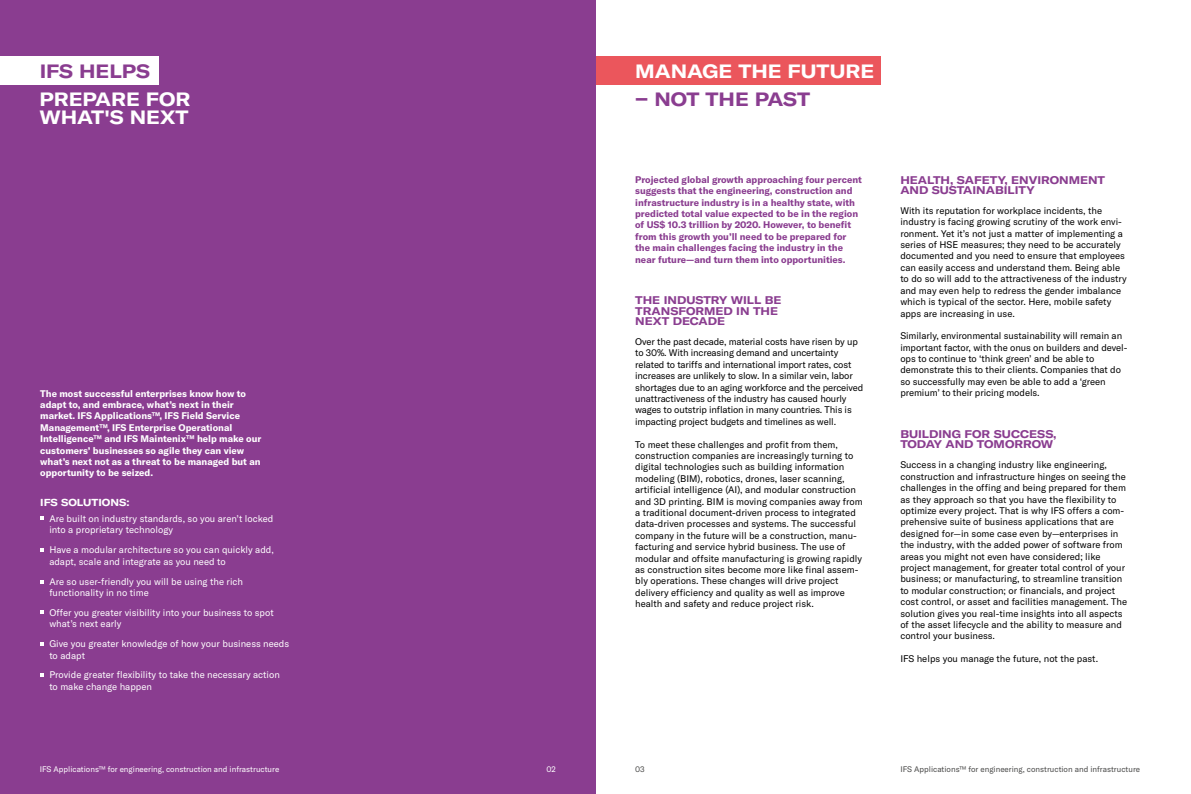
<style>
.page{position:relative;width:1191px;height:794px;background:#fff}
.page>*{position:absolute;margin:0;border:0;box-sizing:border-box;transform-origin:0 0}
.t1{font:700 expanded 19px/18px "GT America";color:#fff}
.t2{font:700 expanded 19px "GT America";color:#8a3d90}
.t3{font:700 expanded 11px/10.4px "GT America";color:#8a3d90}
.t4{font:700 expanded 10px "GT America";color:#fff}
.t5{font:9.5px/11.4px "GT America";color:#000}
.t6{font:9.5px/11.4px "GT America";color:#fff}
.t7{font:700 9.5px/11.4px "GT America";color:#8a3d90}
.t8{font:700 9.5px/11.4px "GT America";color:#fff}
.t9{font:8px "GT America";color:#fff}
.t10{font:8px "GT America";color:#4a4a49}
</style>
<div class="page">
<div style="left:581px;top:57px;width:299px;height:28px;background:#eb565c"></div>
<div style="left:0;top:0;width:595px;height:794px;background:#8a3d90"></div>
<div style="left:0;top:57px;width:158px;height:28px;background:#fff"></div>
<h1 class="t2" style="left:40px;top:59px;width:112px">IFS HELPS</h1>
<h1 class="t1" style="left:39px;top:90px;width:152px">PREPARE FOR<br>WHAT'S NEXT</h1>
<p class="t8" style="left:40px;top:387px;width:222px">The most successful enterprises know how to adapt to, and embrace, what’s next in their market. IFS Applications™, IFS Field Service Management™, IFS Enterprise Operational Intelligence™ and IFS Maintenix™ help make our customers’ businesses so agile they can view what’s next not as a threat to be managed but an opportunity to be seized.</p>
<p class="t4" style="left:40px;top:496px;width:91px">IFS SOLUTIONS:</p>
<p class="t6" style="left:49px;top:513px;width:226px">Are built on industry standards, so you aren’t locked into a proprietary technology</p>
<p class="t6" style="left:49px;top:544px;width:226px">Have a modular architecture so you can quickly add, adapt, scale and integrate as you need to</p>
<p class="t6" style="left:49px;top:575px;width:195px">Are so user-friendly you will be using the rich functionality in no time</p>
<p class="t6" style="left:49px;top:607px;width:226px">Offer you greater visibility into your business to spot what’s next early</p>
<p class="t6" style="left:49px;top:638px;width:241px">Give you greater knowledge of how your business needs to adapt</p>
<p class="t6" style="left:49px;top:669px;width:232px">Provide greater flexibility to take the necessary action to make change happen</p>
<h1 class="t1" style="left:635px;top:62px;width:240px">MANAGE THE FUTURE</h1>
<h1 class="t2" style="left:635px;top:87px;width:176px">– NOT THE PAST</h1>
<p class="t7" style="left:635px;top:173px;width:228px">Projected global growth approaching four percent suggests that the engineering, construction and infrastructure industry is in a healthy state, with predicted total value expected to be in the region of US$ 10.3 trillion by 2020. However, to benefit from this growth you’ll need to be prepared for the main challenges facing the industry in the near future—and turn them into opportunities.</p>
<p class="t3" style="left:635px;top:295px;width:148px">THE INDUSTRY WILL BE<br>TRANSFORMED IN THE<br>NEXT DECADE</p>
<p class="t5" style="left:635px;top:336px;width:230px">Over the past decade, material costs have risen by up to 30%. With increasing demand and uncertainty related to tariffs and international import rates, cost increases are unlikely to slow. In a similar vein, labor shortages due to an aging workforce and the perceived unattractiveness of the industry has caused hourly wages to outstrip inflation in many countries. This is impacting project budgets and timelines as well.</p>
<p class="t5" style="left:635px;top:438px;width:229px">To meet these challenges and profit from them, construction companies are increasingly turning to digital technologies such as building information modeling (BIM), robotics, drones, laser scanning, artificial intelligence (AI), and modular construction and 3D printing. BIM is moving companies away from a traditional document-driven process to integrated data-driven processes and systems. The successful company in the future will be a construction, manu&shy;facturing and service hybrid business. The use of modular and offsite manufacturing is growing rapidly as construction sites become more like final assem&shy;bly operations. These changes will drive project delivery efficiency and quality as well as improve health and safety and reduce project risk.</p>
<p class="t3" style="left:900px;top:174px;width:206px">HEALTH, SAFETY, ENVIRONMENT<br>AND SUSTAINABILITY</p>
<p class="t5" style="left:900px;top:205px;width:228px">With its reputation for workplace incidents, the industry is facing growing scrutiny of the work envi&shy;ronment. Yet it’s not just a matter of implementing a series of HSE measures; they need to be accurately documented and you need to ensure that employees can easily access and understand them. Being able to do so will add to the attractiveness of the industry and may even help to redress the gender imbalance which is typical of the sector. Here, mobile safety apps are increasing in use.</p>
<p class="t5" style="left:900px;top:330px;width:229px">Similarly, environmental sustainability will remain an important factor, with the onus on builders and devel&shy;ops to continue to ‘think green’ and be able to demonstrate this to their clients. Companies that do so successfully may even be able to add a ‘green premium’ to their pricing models.</p>
<p class="t3" style="left:900px;top:428px;width:158px">BUILDING FOR SUCCESS,<br>TODAY AND TOMORROW</p>
<p class="t5" style="left:900px;top:459px;width:228px">Success in a changing industry like engineering, construction and infrastructure hinges on seeing the challenges in the offing and being prepared for them as they approach so that you have the flexibility to optimize every project. That is why IFS offers a com&shy;prehensive suite of business applications that are designed for—in some case even by—enterprises in the industry, with the added power of software from areas you might not even have considered; like project management, for greater total control of your business; or manufacturing, to streamline transition to modular construction; or financials, and project cost control, or asset and facilities management. The solution gives you real-time insights into all aspects of the asset lifecycle and the ability to measure and control your business.</p>
<p class="t5" style="left:900px;top:653px;width:199px">IFS helps you manage the future, not the past.</p>
<p class="t9" style="left:40px;top:764px;width:241px">IFS Applications™ for engineering, construction and infrastructure</p>
<p class="t9" style="left:546px;top:764px;width:11px">02</p>
<p class="t10" style="left:635px;top:764px;width:11px">03</p>
<p class="t10" style="left:900px;top:764px;width:241px">IFS Applications™ for engineering, construction and infrastructure</p>
</div>
